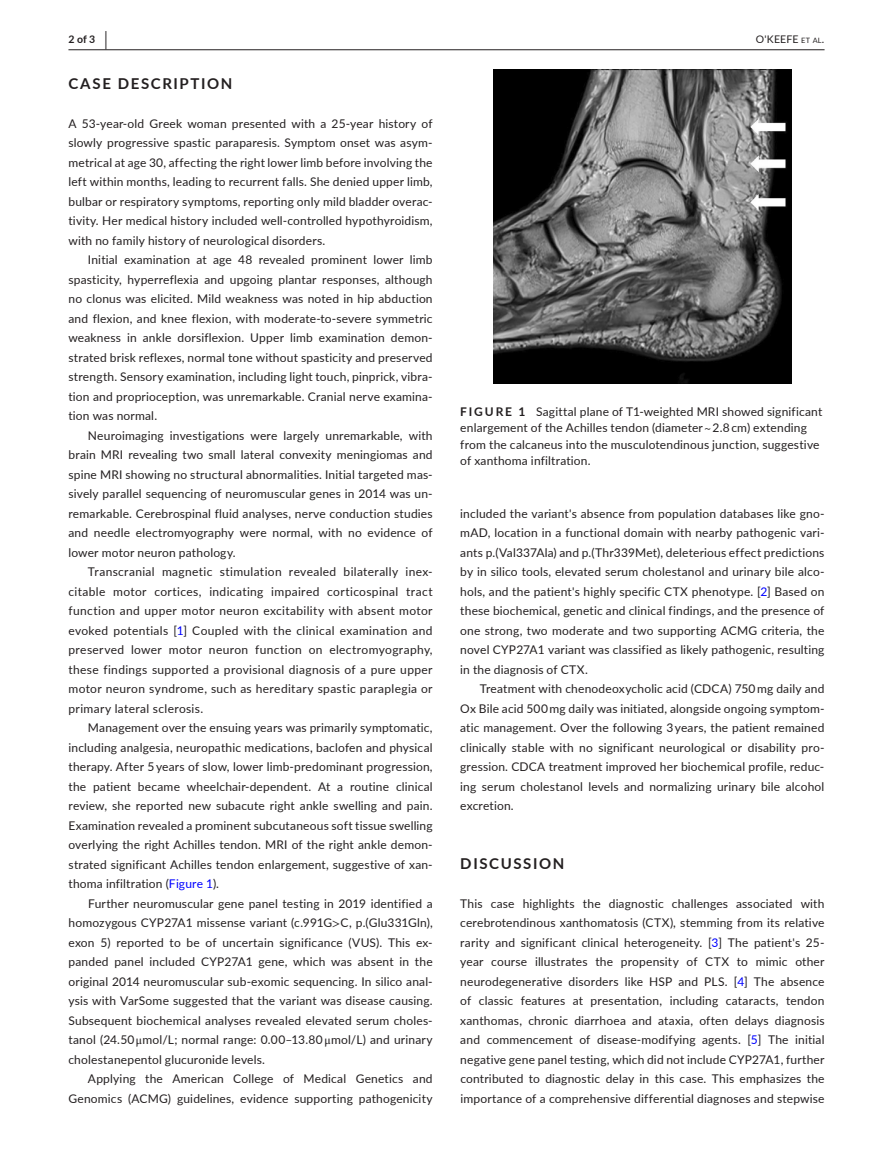
<style>
.page{position:relative;width:893px;height:1174px;background:#fff}
.page>*{position:absolute;margin:0;border:0;box-sizing:border-box;transform-origin:0 0}
.t1{font:700 15px "Lato";letter-spacing:.11em;color:#231f20}
.t2{font:12px/19.5px "Lato";letter-spacing:.015em;color:#231f20;text-align:justify}
.t3{font:10.5px "Lato";letter-spacing:.01em;color:#231f20}
.t4{font:700 10.5px "Lato";color:#231f20}
.s1{font-size:19.5px}
.s2{font-size:7.35px}
.s3{color:#00f}
.s4{font-family:"STIX"}
.s5{font-weight:700}
</style>
<div class="page">
<hr style="left:68px;top:49px;width:756px;height:1px;background:#231f20">
<img style="left:494px;top:69px;width:297px;height:314px">
<p class="t4" style="left:68px;top:31px;width:40px">2 of 3 <span class="s1">|</span></p>
<p class="t3" style="left:756px;top:31px;width:70px">O'KEEFE <span class="s2">et al</span>.</p>
<p class="t1" style="left:68px;top:72px;width:166px">CASE DESCRIPTION</p>
<p class="t2" style="left:68px;top:113px;width:366px">A 53-year-old Greek woman presented with a 25-year history of slowly progressive spastic paraparesis. Symptom onset was asym&shy;metrical at age 30, affecting the right lower limb before involving the left within months, leading to recurrent falls. She denied upper limb, bulbar or respiratory symptoms, reporting only mild bladder overac&shy;tivity. Her medical history included well-controlled hypothyroidism, with no family history of neurological disorders.</p>
<p class="t2" style="left:68px;top:249px;width:366px;text-indent:20px">Initial examination at age 48 revealed prominent lower limb spasticity, hyperreflexia and upgoing plantar responses, although no clonus was elicited. Mild weakness was noted in hip abduction and flexion, and knee flexion, with moderate-to-severe symmetric weakness in ankle dorsiflexion. Upper limb examination demon&shy;strated brisk reflexes, normal tone without spasticity and preserved strength. Sensory examination, including light touch, pinprick, vibra&shy;tion and proprioception, was unremarkable. Cranial nerve examina&shy;tion was normal.</p>
<p class="t2" style="left:68px;top:425px;width:366px;text-indent:19px">Neuroimaging investigations were largely unremarkable, with brain MRI revealing two small lateral convexity meningiomas and spine MRI showing no structural abnormalities. Initial targeted mas&shy;sively parallel sequencing of neuromuscular genes in 2014 was un&shy;remarkable. Cerebrospinal fluid analyses, nerve conduction studies and needle electromyography were normal, with no evidence of lower motor neuron pathology.</p>
<p class="t2" style="left:68px;top:561px;width:366px;text-indent:20px">Transcranial magnetic stimulation revealed bilaterally inex&shy;citable motor cortices, indicating impaired corticospinal tract function and upper motor neuron excitability with absent motor evoked potentials [<span class="s3">1</span>] Coupled with the clinical examination and preserved lower motor neuron function on electromyography, these findings supported a provisional diagnosis of a pure upper motor neuron syndrome, such as hereditary spastic paraplegia or primary lateral sclerosis.</p>
<p class="t2" style="left:68px;top:717px;width:366px;text-indent:20px">Management over the ensuing years was primarily symptomatic, including analgesia, neuropathic medications, baclofen and physical therapy. After 5 years of slow, lower limb-predominant progression, the patient became wheelchair-dependent. At a routine clinical review, she reported new subacute right ankle swelling and pain.<br>Examination revealed a prominent subcutaneous soft tissue swelling overlying the right Achilles tendon. MRI of the right ankle demon&shy;strated significant Achilles tendon enlargement, suggestive of xan&shy;thoma infiltration (<span class="s3">Figure 1</span>).</p>
<p class="t2" style="left:68px;top:893px;width:366px;text-indent:20px">Further neuromuscular gene panel testing in 2019 identified a homozygous CYP27A1 missense variant (c.991G<span class="s4">&gt;</span>C, p.(Glu331Gln), exon 5) reported to be of uncertain significance (VUS). This ex&shy;panded panel included CYP27A1 gene, which was absent in the original 2014 neuromuscular sub-exomic sequencing. In silico anal&shy;ysis with VarSome suggested that the variant was disease causing.<br>Subsequent biochemical analyses revealed elevated serum choles&shy;tanol (24.50 <span class="s4">μ</span>mol/L; normal range: 0.00–13.80 <span class="s4">μ</span>mol/L) and urinary cholestanepentol glucuronide levels.</p>
<p class="t2" style="left:68px;top:1068px;width:366px;text-align:right">Applying the American College of Medical Genetics and<br>Genomics (ACMG) guidelines, evidence supporting pathogenicity</p>
<p class="t2" style="left:460px;top:402px;width:364px;line-height:16.5px;text-align:left"><span class="s5">FIGURE 1</span> Sagittal plane of T1-weighted MRI showed significant enlargement of the Achilles tendon (diameter <span class="s4">~</span> 2.8 cm) extending from the calcaneus into the musculotendinous junction, suggestive of xanthoma infiltration.</p>
<p class="t2" style="left:460px;top:503px;width:366px">included the variant's absence from population databases like gno&shy;mAD, location in a functional domain with nearby pathogenic vari&shy;ants p.(Val337Ala) and p.(Thr339Met), deleterious effect predictions by in silico tools, elevated serum cholestanol and urinary bile alco&shy;hols, and the patient's highly specific CTX phenotype. [<span class="s3">2</span>] Based on these biochemical, genetic and clinical findings, and the presence of one strong, two moderate and two supporting ACMG criteria, the novel CYP27A1 variant was classified as likely pathogenic, resulting in the diagnosis of CTX.</p>
<p class="t2" style="left:460px;top:678px;width:366px;text-indent:20px">Treatment with chenodeoxycholic acid (CDCA) 750 mg daily and Ox Bile acid 500 mg daily was initiated, alongside ongoing symptom&shy;atic management. Over the following 3 years, the patient remained clinically stable with no significant neurological or disability pro&shy;gression. CDCA treatment improved her biochemical profile, reduc&shy;ing serum cholestanol levels and normalizing urinary bile alcohol excretion.</p>
<p class="t1" style="left:460px;top:852px;width:106px">DISCUSSION</p>
<p class="t2" style="left:460px;top:893px;width:366px">This case highlights the diagnostic challenges associated with cerebrotendinous xanthomatosis (CTX), stemming from its relative rarity and significant clinical heterogeneity. [<span class="s3">3</span>] The patient's 25- year course illustrates the propensity of CTX to mimic other neurodegenerative disorders like HSP and PLS. [<span class="s3">4</span>] The absence of classic features at presentation, including cataracts, tendon xanthomas, chronic diarrhoea and ataxia, often delays diagnosis and commencement of disease-modifying agents. [<span class="s3">5</span>] The initial negative gene panel testing, which did not include CYP27A1, further contributed to diagnostic delay in this case. This emphasizes the importance of a comprehensive differential diagnoses and stepwise</p>
</div>
